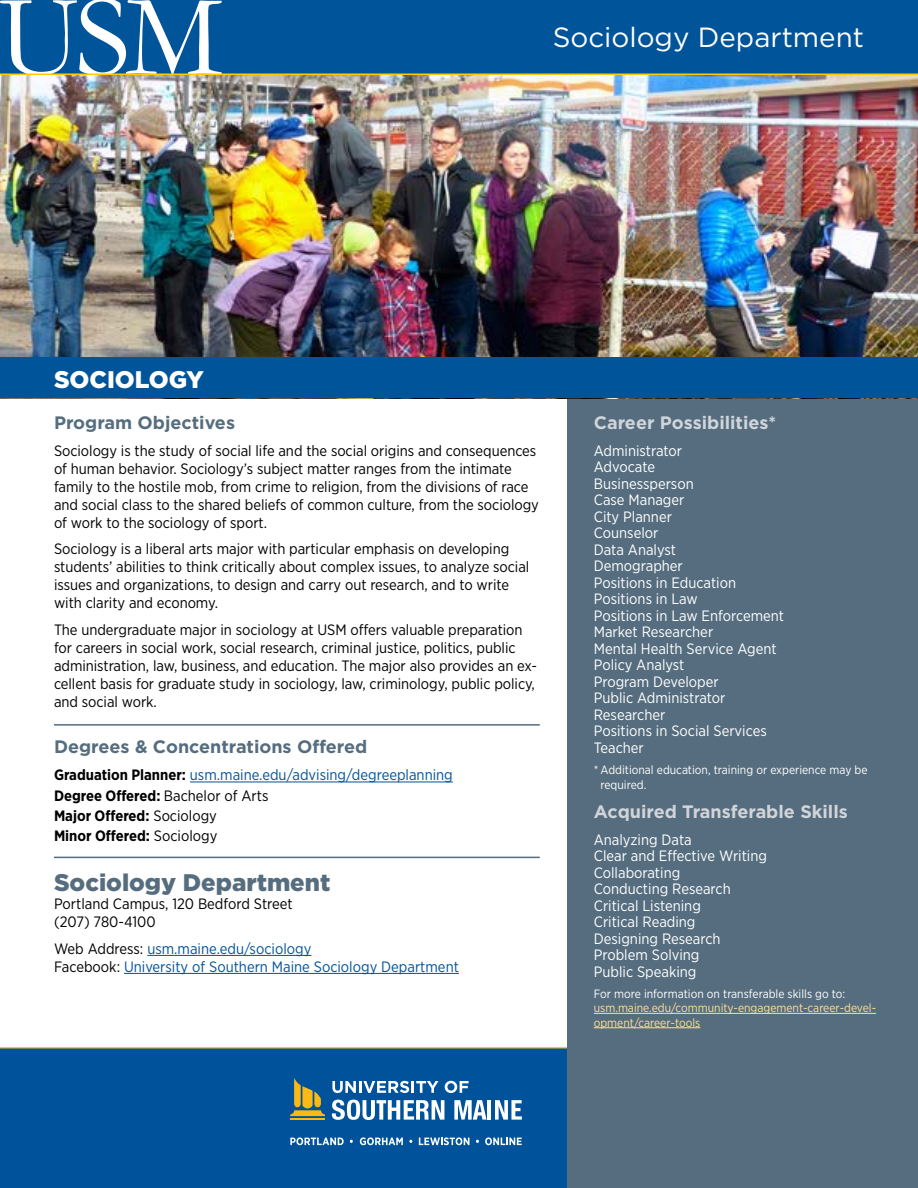
<style>
.page{position:relative;width:918px;height:1188px;background:#fff}
.page>*{position:absolute;margin:0;border:0;box-sizing:border-box;transform-origin:0 0}
.t1{font:27.75px "Gotham";color:#fff}
.t2{font:900 24px "Gotham";color:#556d7e}
.t3{font:900 24px "Gotham";color:#fff}
.t4{font:700 18px "Gotham";color:#556d7e}
.t5{font:700 18px "Gotham";color:#d1d4d9}
.t6{font:15px/18px "Gotham Narrow";letter-spacing:-.005em;color:#000}
.t7{font:15px/16.5px "Gotham Narrow";color:#fff}
.t8{font:700 15px/20.1px "Gotham Narrow";color:#000}
.t9{font:15px/18px "Gotham Narrow";color:#00539b}
.t10{font:12px/14.4px "Gotham Narrow";color:#fff}
.t11{font:12px/14.4px "Gotham Narrow";color:#ffe293}
.s1{font-weight:400;color:#00539b}
.s2{font-weight:400}
.s3{color:#000}
</style>
<div class="page">
<div style="left:0;top:1048px;width:918px;height:140px;background:#00539b"></div>
<hr style="left:0;top:1047px;width:918px;height:1px;background:#ffcb05">
<div style="left:567px;top:0;width:351px;height:1188px;background:#556d7e"></div>
<img style="left:0;top:75px;width:918px;height:283px">
<div style="left:0;top:0;width:918px;height:74px;background:#005499"></div>
<svg style="left:0;top:0;width:222px;height:74px"></svg>
<hr style="left:0;top:74px;width:918px;height:1px;background:#ffcb05">
<div style="left:0;top:358px;width:918px;height:40px;background:#005499"></div>
<svg style="left:290px;top:1137px;width:54px;height:8px"></svg>
<svg style="left:360px;top:1137px;width:43px;height:8px"></svg>
<svg style="left:419px;top:1137px;width:50px;height:8px"></svg>
<svg style="left:485px;top:1137px;width:37px;height:8px"></svg>
<hr style="left:290px;top:1118px;width:35px;height:2px;background:#fdb913">
<svg style="left:290px;top:1078px;width:35px;height:38px"></svg>
<svg style="left:332px;top:1100px;width:112px;height:20px"></svg>
<svg style="left:454px;top:1100px;width:33px;height:20px"></svg>
<hr style="left:488px;top:1100px;width:3px;height:20px;background:#fff">
<svg style="left:495px;top:1100px;width:27px;height:20px"></svg>
<svg style="left:332px;top:1081px;width:107px;height:12px"></svg>
<svg style="left:445px;top:1081px;width:24px;height:12px"></svg>
<hr style="left:594px;top:1013px;width:282px;height:1px;background:#ffe293">
<hr style="left:594px;top:1027px;width:106px;height:1px;background:#ffe293">
<hr style="left:190px;top:782px;width:263px;height:1px;background:#00539b">
<hr style="left:147px;top:955px;width:164px;height:1px;background:#00539b">
<hr style="left:124px;top:973px;width:335px;height:1px;background:#00539b">
<hr style="left:54px;top:857px;width:486px;height:1px;background:#556d7e">
<hr style="left:54px;top:724px;width:486px;height:2px;background:#556d7e">
<h1 class="t1" style="left:553px;top:20px;width:313px">Sociology Department</h1>
<h2 class="t3" style="left:54px;top:363px;width:151px">SOCIOLOGY</h2>
<p class="t4" style="left:54px;top:411px;width:183px">Program Objectives</p>
<p class="t6" style="left:54px;top:441px;width:487px">Sociology is the study of social life and the social origins and consequences of human behavior. Sociology’s subject matter ranges from the intimate family to the hostile mob, from crime to religion, from the divisions of race and social class to the shared beliefs of common culture, from the sociology of work to the sociology of sport.</p>
<p class="t6" style="left:54px;top:540px;width:477px">Sociology is a liberal arts major with particular emphasis on developing students’ abilities to think critically about complex issues, to analyze social issues and organizations, to design and carry out research, and to write with clarity and economy.</p>
<p class="t6" style="left:54px;top:620px;width:484px">The undergraduate major in sociology at USM offers valuable preparation for careers in social work, social research, criminal justice, politics, public administration, law, business, and education. The major also provides an ex&shy;cellent basis for graduate study in sociology, law, criminology, public policy, and social work.</p>
<p class="t4" style="left:54px;top:735px;width:315px">Degrees &amp; Concentrations Offered</p>
<p class="t8" style="left:54px;top:765px;width:400px">Graduation Planner: <span class="s1">usm.maine.edu/advising/degreeplanning </span>Degree Offered: <span class="s2">Bachelor of Arts<br></span>Major Offered: <span class="s2">Sociology<br></span>Minor Offered: <span class="s2">Sociology</span></p>
<h2 class="t2" style="left:54px;top:866px;width:278px">Sociology Department</h2>
<p class="t6" style="left:54px;top:895px;width:240px">Portland Campus, 120 Bedford Street (207) 780-4100</p>
<p class="t9" style="left:54px;top:939px;width:406px"><span class="s3">Web Address:</span> usm.maine.edu/sociology<br><span class="s3">Facebook:</span> University of Southern Maine Sociology Department</p>
<p class="t5" style="left:594px;top:411px;width:184px">Career Possibilities*</p>
<p class="t7" style="left:594px;top:442px;width:192px">Administrator<br>Advocate<br>Businessperson<br>Case Manager<br>City Planner<br>Counselor<br>Data Analyst<br>Demographer<br>Positions in Education<br>Positions in Law<br>Positions in Law Enforcement<br>Market Researcher<br>Mental Health Service Agent<br>Policy Analyst<br>Program Developer<br>Public Administrator<br>Researcher<br>Positions in Social Services<br>Teacher</p>
<p class="t10" style="left:601px;top:762px;width:269px;text-indent:-7px">* Additional education, training or experience may be required.</p>
<p class="t5" style="left:594px;top:799px;width:256px">Acquired Transferable Skills</p>
<p class="t7" style="left:594px;top:831px;width:175px">Analyzing Data<br>Clear and Effective Writing<br>Collaborating<br>Conducting Research<br>Critical Listening<br>Critical Reading<br>Designing Research<br>Problem Solving<br>Public Speaking</p>
<p class="t10" style="left:594px;top:986px;width:253px">For more information on transferable skills go to:</p>
<p class="t11" style="left:594px;top:1001px;width:284px">usm.maine.edu/community-engagement-career-devel&shy;opment/career-tools</p>
</div>
